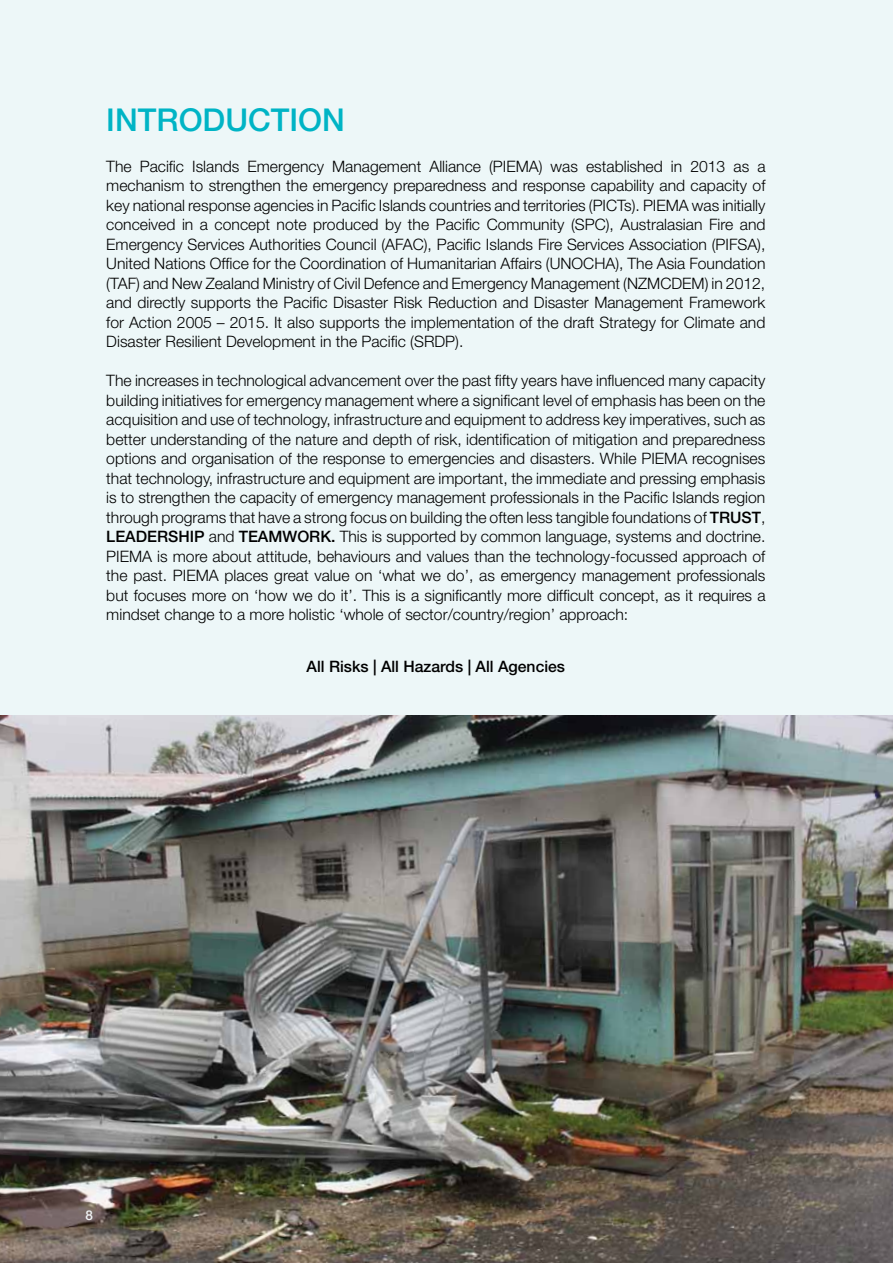
<style>
.page{position:relative;width:893px;height:1263px;background:#edf7f8}
.page>*{position:absolute;margin:0;border:0;box-sizing:border-box;transform-origin:0 0}
.t1{font:500 31.5px "Helvetica Neue";color:#00b4c5}
.t2{font:300 15.75px/19.5px "Helvetica Neue";color:#000;text-align:justify}
.t3{font:500 15.75px "Helvetica Neue";color:#000}
.t4{font:500 13.5px "Helvetica Neue";color:#f1f3f4}
.s1{font-weight:500}
.s2{color:#00b4c5}
</style>
<div class="page">
<img style="left:0;top:716px;width:893px;height:547px">
<h1 class="t1" style="left:106px;top:101px;width:240px">INTRODUCTION</h1>
<p class="t2" style="left:106px;top:156px;width:661px">The Pacific Islands Emergency Management Alliance (PIEMA) was established in 2013 as a mechanism to strengthen the emergency preparedness and response capability and capacity of key national response agencies in Pacific Islands countries and territories (PICTs). PIEMA was initially conceived in a concept note produced by the Pacific Community (SPC), Australasian Fire and Emergency Services Authorities Council (AFAC), Pacific Islands Fire Services Association (PIFSA), United Nations Office for the Coordination of Humanitarian Affairs (UNOCHA), The Asia Foundation (TAF) and New Zealand Ministry of Civil Defence and Emergency Management (NZMCDEM) in 2012, and directly supports the Pacific Disaster Risk Reduction and Disaster Management Framework for Action 2005 – 2015. It also supports the implementation of the draft Strategy for Climate and Disaster Resilient Development in the Pacific (SRDP).</p>
<p class="t2" style="left:106px;top:370px;width:661px">The increases in technological advancement over the past fifty years have influenced many capacity building initiatives for emergency management where a significant level of emphasis has been on the acquisition and use of technology, infrastructure and equipment to address key imperatives, such as better understanding of the nature and depth of risk, identification of mitigation and preparedness options and organisation of the response to emergencies and disasters. While PIEMA recognises that technology, infrastructure and equipment are important, the immediate and pressing emphasis is to strengthen the capacity of emergency management professionals in the Pacific Islands region through programs that have a strong focus on building the often less tangible foundations of <span class="s1">TRUST</span>, <span class="s1">LEADERSHIP</span> and <span class="s1">TEAMWORK.</span> This is supported by common language, systems and doctrine.<br>PIEMA is more about attitude, behaviours and values than the technology-focussed approach of the past. PIEMA places great value on ‘what we do’, as emergency management professionals but focuses more on ‘how we do it’. This is a significantly more difficult concept, as it requires a mindset change to a more holistic ‘whole of sector/country/region’ approach:</p>
<p class="t3" style="left:307px;top:657px;width:260px">All Risks | All Hazards | All Agencies</p>
<p class="t4" style="left:86px;top:1207px;width:16px">8<span class="s2">8</span></p>
</div>
